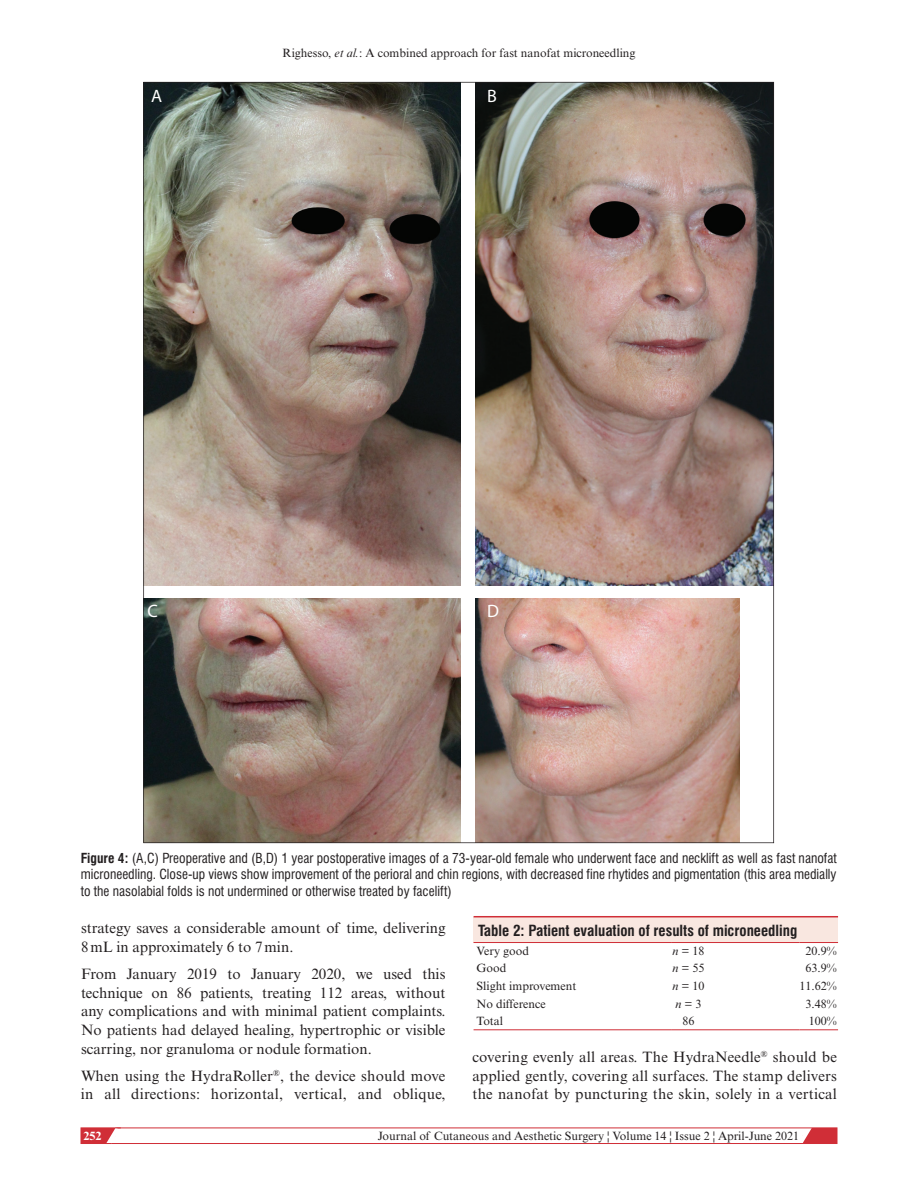
<style>
.page{position:relative;width:918px;height:1188px;background:#fff}
.page>*{position:absolute;margin:0;border:0;box-sizing:border-box;transform-origin:0 0}
.t1{font:18px "Myriad Pro";color:#fff}
.t2{font:15px/18.8px "Times New Roman MT Std";color:#231f20}
.t3{font:700 condensed 15px "Swiss 721 BT";color:#231f20}
.t4{font:condensed 13.5px/16.5px "Swiss 721 BT";color:#231f20;text-align:justify}
.t5{font:12px "Times New Roman MT Std";color:#231f20}
.t6{font:700 12px "Times New Roman MT Std";color:#fff}
.s1{font-style:italic}
.s2{font-weight:700}
</style>
<div class="page">
<svg style="left:798px;top:1127px;width:39px;height:15px"></svg>
<div style="left:81px;top:1128px;width:756px;height:16px;border:1px solid #d02e37"></div>
<svg style="left:81px;top:1127px;width:40px;height:17px"></svg>
<div style="left:474px;top:917px;width:364px;height:25px;background:#f9e7e0"></div>
<hr style="left:474px;top:916px;width:364px;height:1px;background:#d02e37">
<hr style="left:474px;top:942px;width:198px;height:1px;background:#d02e37">
<hr style="left:672px;top:942px;width:127px;height:1px;background:#d02e37">
<hr style="left:799px;top:942px;width:39px;height:1px;background:#d02e37">
<hr style="left:474px;top:1029px;width:198px;height:1px;background:#d02e37">
<hr style="left:672px;top:1029px;width:127px;height:1px;background:#d02e37">
<hr style="left:799px;top:1029px;width:39px;height:1px;background:#d02e37">
<img style="left:143px;top:82px;width:631px;height:761px">
<p class="t1" style="left:151px;top:84px;width:13px">A</p>
<p class="t5" style="left:282px;top:46px;width:355px">Righesso, <span class="s1">et al.</span>: A combined approach for fast nanofat microneedling</p>
<p class="t1" style="left:487px;top:84px;width:11px">B</p>
<p class="t1" style="left:148px;top:599px;width:12px">C</p>
<p class="t1" style="left:487px;top:599px;width:13px">D</p>
<p class="t4" style="left:81px;top:849px;width:758px"><span class="s2">Figure 4:</span> (A,C) Preoperative and (B,D) 1 year postoperative images of a 73-year-old female who underwent face and necklift as well as fast nanofat microneedling. Close-up views show improvement of the perioral and chin regions, with decreased fine rhytides and pigmentation (this area medially to the nasolabial folds is not undermined or otherwise treated by facelift)</p>
<p class="t2" style="left:81px;top:919px;width:366px">strategy saves a considerable amount of time, delivering<br>8mL in approximately 6 to 7min.</p>
<p class="t2" style="left:81px;top:965px;width:366px;text-align:justify">From January 2019 to January 2020, we used this technique on 86 patients, treating 112 areas, without any complications and with minimal patient complaints.<br>No patients had delayed healing, hypertrophic or visible scarring, nor granuloma or nodule formation.</p>
<p class="t2" style="left:81px;top:1066px;width:366px">When using the HydraRoller<sup>®</sup>, the device should move in all directions: horizontal, vertical, and oblique,</p>
<p class="t3" style="left:478px;top:921px;width:321px">Table 2: Patient evaluation of results of microneedling</p>
<p class="t5" style="left:477px;top:944px;width:54px">Very good</p>
<p class="t5" style="left:673px;top:944px;width:34px"><span class="s1">n</span> = 18</p>
<p class="t5" style="left:805px;top:944px;width:33px">20.9%</p>
<p class="t5" style="left:477px;top:961px;width:31px">Good</p>
<p class="t5" style="left:673px;top:961px;width:34px"><span class="s1">n</span> = 55</p>
<p class="t5" style="left:805px;top:961px;width:33px">63.9%</p>
<p class="t5" style="left:477px;top:979px;width:101px">Slight improvement</p>
<p class="t5" style="left:673px;top:979px;width:34px"><span class="s1">n</span> = 10</p>
<p class="t5" style="left:799px;top:979px;width:39px">11.62%</p>
<p class="t5" style="left:477px;top:997px;width:71px">No difference</p>
<p class="t5" style="left:676px;top:997px;width:28px"><span class="s1">n</span> = 3</p>
<p class="t5" style="left:805px;top:997px;width:33px">3.48%</p>
<p class="t5" style="left:477px;top:1014px;width:28px">Total</p>
<p class="t5" style="left:683px;top:1014px;width:13px">86</p>
<p class="t5" style="left:809px;top:1014px;width:29px">100%</p>
<p class="t2" style="left:472px;top:1047px;width:366px;text-align:justify">covering evenly all areas. The HydraNeedle<sup>®</sup> should be applied gently, covering all surfaces. The stamp delivers the nanofat by puncturing the skin, solely in a vertical</p>
<p class="t6" style="left:83px;top:1128px;width:19px">252</p>
<p class="t5" style="left:378px;top:1129px;width:423px">Journal of Cutaneous and Aesthetic Surgery ¦ Volume 14 ¦ Issue 2 ¦ April-June 2021</p>
</div>
